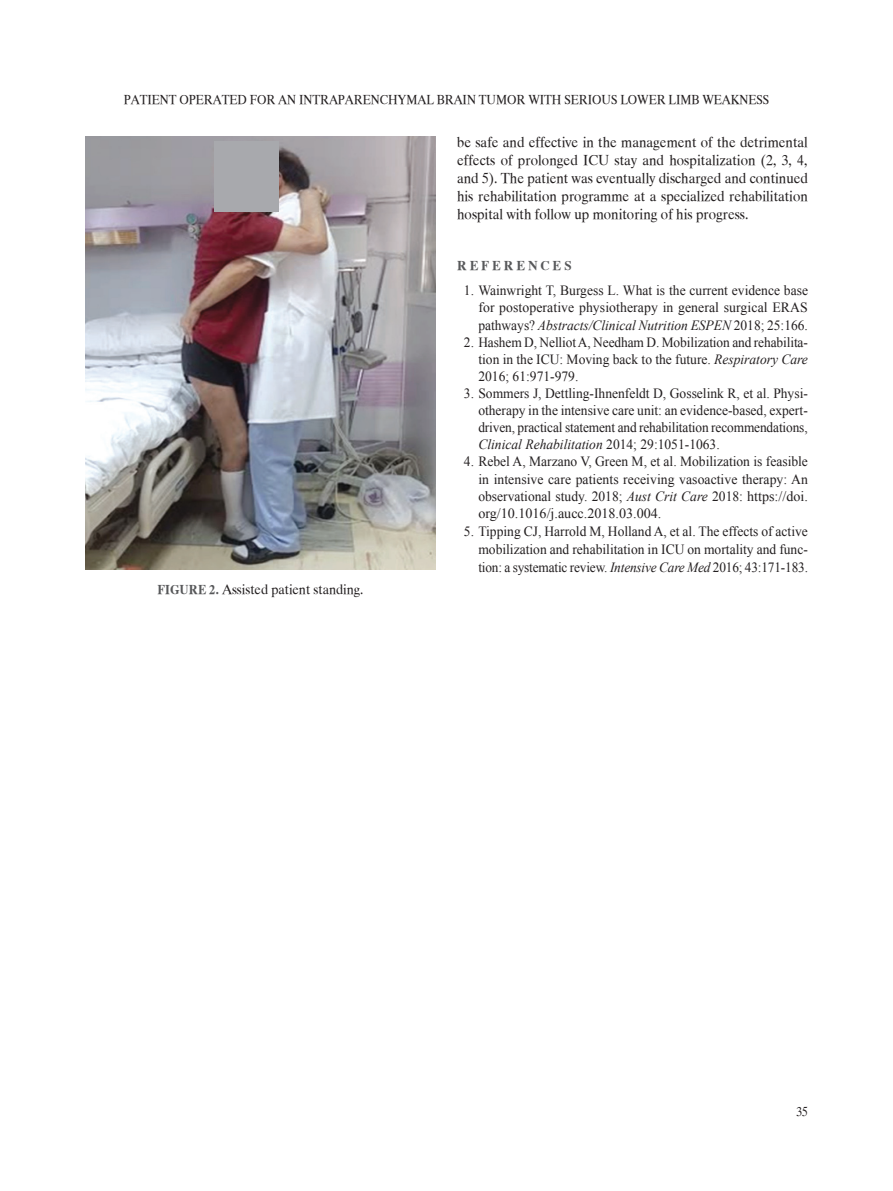
<style>
.page{position:relative;width:893px;height:1191px;background:#fff}
.page>*{position:absolute;margin:0;border:0;box-sizing:border-box;transform-origin:0 0}
.t1{font:15px/18px "UB Times";color:#231f20;text-align:justify;scale:.95 1}
.t2{font:14.25px "UB Times";color:#231f20;scale:.95 1}
.t3{font:14.1px/17.1px "Times New Roman";color:#231f20;text-align:justify;scale:.96 1}
.t4{font:13.5px "UB Times";color:#231f20;scale:.9 1}
.t5{font:13.5px "UB Times Bold";letter-spacing:.215em;color:#57585a}
.s1{font-family:"UB Times Bold";font-size:13.5px;color:#57585a}
.s2{font-style:italic}
</style>
<div class="page">
<img style="left:85px;top:136px;width:351px;height:434px">
<div style="left:214px;top:141px;width:64px;height:71px;background:#a8a9ad"></div>
<p class="t4" style="left:124px;top:92px;width:18px">Patient</p>
<p class="t4" style="left:179px;top:92px;width:11px">operated</p>
<p class="t4" style="left:250px;top:92px;width:11px">for</p>
<p class="t4" style="left:278px;top:92px;width:34px">an intraparench</p>
<p class="t4" style="left:398px;top:92px;width:21px">ymal</p>
<p class="t4" style="left:437px;top:92px;width:10px">brain</p>
<p class="t4" style="left:479px;top:92px;width:12px">tumor</p>
<p class="t4" style="left:528px;top:92px;width:11px">with</p>
<p class="t4" style="left:564px;top:92px;width:10px">serious</p>
<p class="t4" style="left:620px;top:92px;width:11px">lower</p>
<p class="t4" style="left:669px;top:92px;width:10px">limb</p>
<p class="t4" style="left:702px;top:92px;width:11px">weakness</p>
<p class="t2" style="left:157px;top:581px;width:218px"><span class="s1">FIGURE 2.</span> Assisted patient standing.</p>
<p class="t1" style="left:457px;top:134px;width:371px">be safe and effective in the management of the detrimental effects of prolonged ICU stay and hospitalization (2, 3, 4, and 5). The patient was eventually discharged and continued his rehabilitation programme at a specialized rehabilitation hospital with follow up monitoring of his progress.</p>
<p class="t5" style="left:457px;top:258px;width:115px">REFERENCES</p>
<p class="t3" style="left:478px;top:282px;width:345px;text-indent:-14px">1. Wainwright T, Burgess L. What is the current evidence base for postoperative physiotherapy in general surgical ERAS pathways? <span class="s2">Abstracts/Clinical Nutrition ESPEN</span> 2018; 25:166.</p>
<p class="t3" style="left:478px;top:333px;width:345px;text-indent:-14px">2. Hashem D, Nelliot A, Needham D. Mobilization and rehabilita&shy;tion in the ICU: Moving back to the future. <span class="s2">Respiratory Care </span>2016; 61:971-979.</p>
<p class="t3" style="left:478px;top:384px;width:345px;text-indent:-14px">3. Sommers J, Dettling-Ihnenfeldt D, Gosselink R, et al. Physi&shy;otherapy in the intensive care unit: an evidence-based, expert&shy;driven, practical statement and rehabilitation recommendations, <span class="s2">Clinical Rehabilitation</span> 2014; 29:1051-1063.</p>
<p class="t3" style="left:478px;top:453px;width:345px;text-indent:-14px">4. Rebel A, Marzano V, Green M, et al. Mobilization is feasible in intensive care patients receiving vasoactive therapy: An observational study. 2018; <span class="s2">Aust Crit Care</span> 2018: https://doi. org/10.1016/j.aucc.2018.03.004.</p>
<p class="t3" style="left:478px;top:522px;width:345px;line-height:18px;text-indent:-14px">5. Tipping CJ, Harrold M, Holland A, et al. The effects of active mobilization and rehabilitation in ICU on mortality and func&shy;tion: a systematic review. <span class="s2">Intensive Care Med</span> 2016; 43:171-183.</p>
<p class="t4" style="left:796px;top:1104px;width:14px">35</p>
</div>
